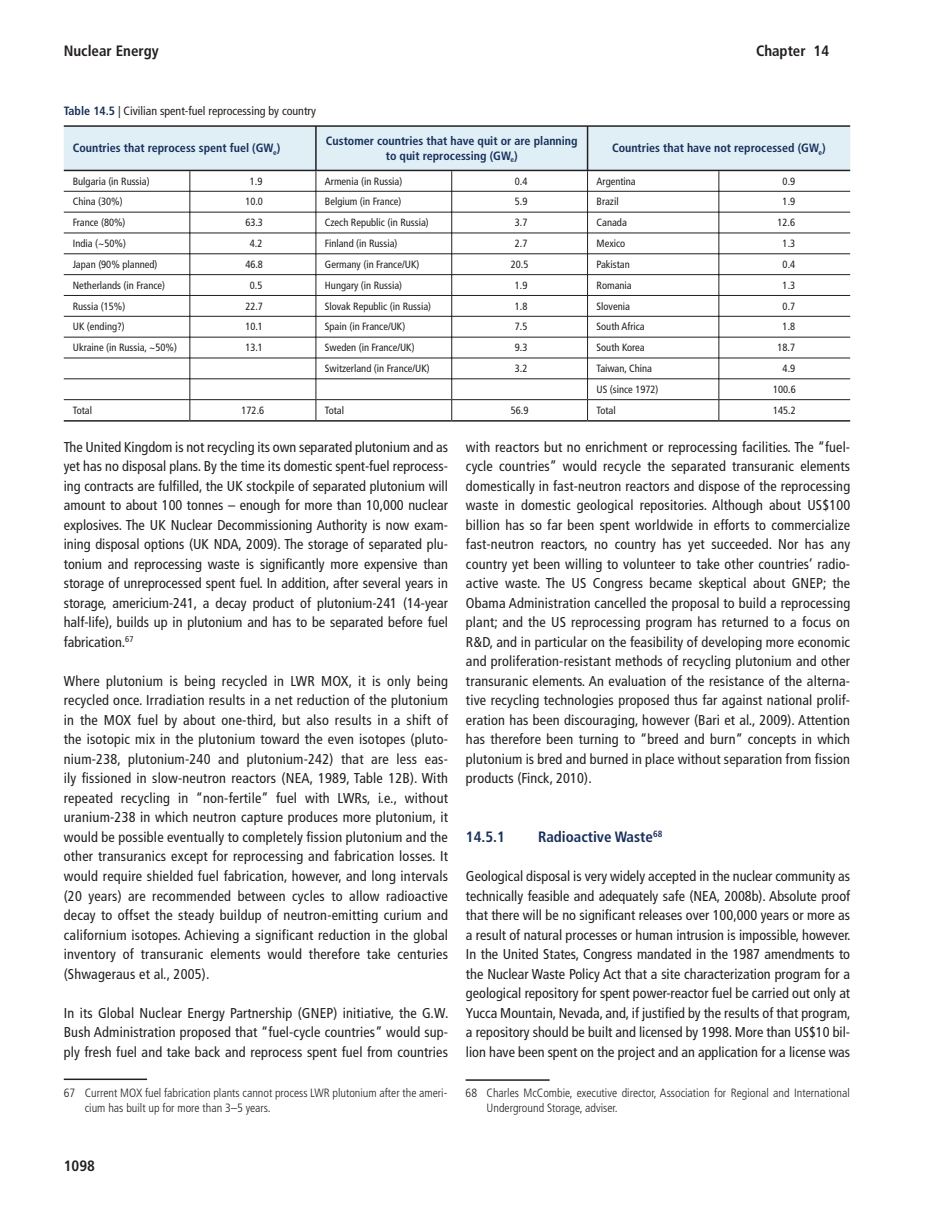
<style>
.page{position:relative;width:944px;height:1214px;background:#fff}
.page>*{position:absolute;margin:0;border:0;box-sizing:border-box;transform-origin:0 0}
.t1{font:700 condensed 15px "Frutiger LT Pro";color:#231f20}
.t2{font:700 condensed 15px "Frutiger LT Pro";color:#172f5b}
.t3{font:condensed 14.25px/19.5px "Frutiger LT Pro";letter-spacing:.01em;color:#231f20;text-align:justify}
.t4{font:300 condensed 12px/15px "Frutiger LT Pro";color:#231f20}
.t5{font:700 condensed 12px/15px "Frutiger LT Pro";color:#172f5b;text-align:center}
.t6{font:condensed 12px "Frutiger LT Pro";color:#231f20}
.t7{font:condensed 10.5px "Frutiger LT Pro";color:#231f20}
.s1{font-weight:700;color:#172f5b}
</style>
<div class="page">
<hr style="left:64px;top:1078px;width:83px;height:2px;background:#231f20">
<hr style="left:64px;top:125px;width:252px;height:2px;background:#231f20">
<hr style="left:316px;top:125px;width:136px;height:2px;background:#231f20">
<hr style="left:452px;top:125px;width:135px;height:2px;background:#231f20">
<hr style="left:587px;top:125px;width:132px;height:2px;background:#231f20">
<hr style="left:719px;top:125px;width:131px;height:2px;background:#231f20">
<hr style="left:64px;top:420px;width:126px;height:1px;background:#231f20">
<hr style="left:190px;top:420px;width:126px;height:1px;background:#231f20">
<hr style="left:316px;top:420px;width:136px;height:1px;background:#231f20">
<hr style="left:452px;top:420px;width:135px;height:1px;background:#231f20">
<hr style="left:587px;top:420px;width:132px;height:1px;background:#231f20">
<svg style="left:64px;top:126px;width:786px;height:294px"></svg>
<hr style="left:719px;top:420px;width:131px;height:1px;background:#231f20">
<hr style="left:465px;top:1079px;width:84px;height:1px;background:#231f20">
<p class="t1" style="left:64px;top:45px;width:96px">Nuclear Energy</p>
<p class="t1" style="left:756px;top:45px;width:75px">Chapter 14</p>
<p class="t6" style="left:64px;top:106px;width:254px"><span class="s1">Table 14.5</span> | Civilian spent-fuel reprocessing by country</p>
<p class="t5" style="left:73px;top:142px;width:209px">Countries that reprocess spent fuel (GW <sub>e</sub>)</p>
<p class="t5" style="left:326px;top:134px;width:253px">Customer countries that have quit or are planning to quit reprocessing (GW <sub>e</sub>)</p>
<p class="t5" style="left:612px;top:142px;width:215px">Countries that have not reprocessed (GW <sub>e</sub>)</p>
<p class="t7" style="left:73px;top:177px;width:78px">Bulgaria (in Russia)</p>
<p class="t7" style="left:250px;top:177px;width:14px">1.9</p>
<p class="t7" style="left:325px;top:177px;width:79px">Armenia (in Russia)</p>
<p class="t7" style="left:515px;top:177px;width:14px">0.4</p>
<p class="t7" style="left:596px;top:177px;width:41px">Argentina</p>
<p class="t7" style="left:782px;top:177px;width:14px">0.9</p>
<p class="t7" style="left:73px;top:197px;width:51px">China (30%)</p>
<p class="t7" style="left:245px;top:197px;width:19px">10.0</p>
<p class="t7" style="left:325px;top:197px;width:78px">Belgium (in France)</p>
<p class="t7" style="left:515px;top:197px;width:14px">5.9</p>
<p class="t7" style="left:596px;top:197px;width:24px">Brazil</p>
<p class="t7" style="left:782px;top:197px;width:14px">1.9</p>
<p class="t7" style="left:73px;top:218px;width:54px">France (80%)</p>
<p class="t7" style="left:245px;top:218px;width:19px">63.3</p>
<p class="t7" style="left:325px;top:218px;width:105px">Czech Republic (in Russia)</p>
<p class="t7" style="left:515px;top:218px;width:14px">3.7</p>
<p class="t7" style="left:596px;top:218px;width:32px">Canada</p>
<p class="t7" style="left:777px;top:218px;width:19px">12.6</p>
<p class="t7" style="left:73px;top:239px;width:55px">India (~50%)</p>
<p class="t7" style="left:250px;top:239px;width:14px">4.2</p>
<p class="t7" style="left:325px;top:239px;width:74px">Finland (in Russia)</p>
<p class="t7" style="left:515px;top:239px;width:14px">2.7</p>
<p class="t7" style="left:596px;top:239px;width:30px">Mexico</p>
<p class="t7" style="left:782px;top:239px;width:14px">1.3</p>
<p class="t7" style="left:73px;top:260px;width:86px">Japan (90% planned)</p>
<p class="t7" style="left:245px;top:260px;width:19px">46.8</p>
<p class="t7" style="left:325px;top:260px;width:96px">Germany (in France/UK)</p>
<p class="t7" style="left:511px;top:260px;width:19px">20.5</p>
<p class="t7" style="left:596px;top:260px;width:35px">Pakistan</p>
<p class="t7" style="left:782px;top:260px;width:14px">0.4</p>
<p class="t7" style="left:73px;top:281px;width:94px">Netherlands (in France)</p>
<p class="t7" style="left:250px;top:281px;width:14px">0.5</p>
<p class="t7" style="left:325px;top:281px;width:79px">Hungary (in Russia)</p>
<p class="t7" style="left:515px;top:281px;width:14px">1.9</p>
<p class="t7" style="left:596px;top:281px;width:37px">Romania</p>
<p class="t7" style="left:782px;top:281px;width:14px">1.3</p>
<p class="t7" style="left:73px;top:302px;width:54px">Russia (15%)</p>
<p class="t7" style="left:245px;top:302px;width:19px">22.7</p>
<p class="t7" style="left:325px;top:302px;width:108px">Slovak Republic (in Russia)</p>
<p class="t7" style="left:515px;top:302px;width:14px">1.8</p>
<p class="t7" style="left:596px;top:302px;width:35px">Slovenia</p>
<p class="t7" style="left:782px;top:302px;width:14px">0.7</p>
<p class="t7" style="left:73px;top:322px;width:53px">UK (ending?)</p>
<p class="t7" style="left:245px;top:322px;width:19px">10.1</p>
<p class="t7" style="left:325px;top:322px;width:82px">Spain (in France/UK)</p>
<p class="t7" style="left:515px;top:322px;width:14px">7.5</p>
<p class="t7" style="left:596px;top:322px;width:50px">South Africa</p>
<p class="t7" style="left:782px;top:322px;width:14px">1.8</p>
<p class="t7" style="left:73px;top:343px;width:106px">Ukraine (in Russia, ~50%)</p>
<p class="t7" style="left:245px;top:343px;width:19px">13.1</p>
<p class="t7" style="left:325px;top:343px;width:91px">Sweden (in France/UK)</p>
<p class="t7" style="left:515px;top:343px;width:14px">9.3</p>
<p class="t7" style="left:596px;top:343px;width:50px">South Korea</p>
<p class="t7" style="left:777px;top:343px;width:19px">18.7</p>
<p class="t7" style="left:325px;top:364px;width:106px">Switzerland (in France/UK)</p>
<p class="t7" style="left:515px;top:364px;width:14px">3.2</p>
<p class="t7" style="left:596px;top:364px;width:57px">Taiwan, China</p>
<p class="t7" style="left:782px;top:364px;width:14px">4.9</p>
<p class="t7" style="left:596px;top:385px;width:63px">US (since 1972)</p>
<p class="t7" style="left:773px;top:385px;width:24px">100.6</p>
<p class="t7" style="left:73px;top:406px;width:21px">Total</p>
<p class="t7" style="left:241px;top:406px;width:24px">172.6</p>
<p class="t7" style="left:325px;top:406px;width:21px">Total</p>
<p class="t7" style="left:511px;top:406px;width:19px">56.9</p>
<p class="t7" style="left:596px;top:406px;width:21px">Total</p>
<p class="t7" style="left:773px;top:406px;width:24px">145.2</p>
<p class="t3" style="left:64px;top:438px;width:386px">The United Kingdom is not recycling its own separated plutonium and as yet has no disposal plans. By the time its domestic spent-fuel reprocess&shy;ing contracts are fulfilled, the UK stockpile of separated plutonium will amount to about 100 tonnes – enough for more than 10,000 nuclear explosives. The UK Nuclear Decommissioning Authority is now exam&shy;ining disposal options (UK NDA, 2009 ). The storage of separated plu&shy;tonium and reprocessing waste is significantly more expensive than storage of unreprocessed spent fuel. In addition, after several years in storage, americium-241, a decay product of plutonium-241 (14-year half-life), builds up in plutonium and has to be separated before fuel fabrication. <sup>67</sup></p>
<p class="t3" style="left:64px;top:672px;width:386px">Where plutonium is being recycled in LWR MOX, it is only being recycled once. Irradiation results in a net reduction of the plutonium in the MOX fuel by about one-third, but also results in a shift of the isotopic mix in the plutonium toward the even isotopes (pluto&shy;nium-238, plutonium-240 and plutonium-242) that are less eas&shy;ily fissioned in slow-neutron reactors (NEA, 1989 , Table 12B). With repeated recycling in “non-fertile” fuel with LWRs, i.e., without uranium-238 in which neutron capture produces more plutonium, it would be possible eventually to completely fission plutonium and the other transuranics except for reprocessing and fabrication losses. It would require shielded fuel fabrication, however, and long intervals (20 years) are recommended between cycles to allow radioactive decay to offset the steady buildup of neutron-emitting curium and californium isotopes. Achieving a significant reduction in the global inventory of transuranic elements would therefore take centuries (Shwageraus et al., 2005 ).</p>
<p class="t3" style="left:64px;top:1004px;width:386px">In its Global Nuclear Energy Partnership (GNEP) initiative, the G.W.<br>Bush Administration proposed that “fuel-cycle countries” would sup&shy;ply fresh fuel and take back and reprocess spent fuel from countries</p>
<p class="t4" style="left:85px;top:1085px;width:364px;text-indent:-21px">67 Current MOX fuel fabrication plants cannot process LWR plutonium after the ameri&shy;cium has built up for more than 3–5 years.</p>
<p class="t3" style="left:466px;top:438px;width:386px">with reactors but no enrichment or reprocessing facilities. The “fuel&shy;cycle countries” would recycle the separated transuranic elements domestically in fast-neutron reactors and dispose of the reprocessing waste in domestic geological repositories. Although about US$100 billion has so far been spent worldwide in efforts to commercialize fast-neutron reactors, no country has yet succeeded. Nor has any country yet been willing to volunteer to take other countries’ radio&shy;active waste. The US Congress became skeptical about GNEP; the Obama Administration cancelled the proposal to build a reprocessing plant; and the US reprocessing program has returned to a focus on R&amp;D, and in particular on the feasibility of developing more economic and proliferation-resistant methods of recycling plutonium and other transuranic elements. An evaluation of the resistance of the alterna&shy;tive recycling technologies proposed thus far against national prolif&shy;eration has been discouraging, however (Bari et al., 2009). Attention has therefore been turning to “breed and burn” concepts in which plutonium is bred and burned in place without separation from fission products (Finck, 2010 ).</p>
<p class="t2" style="left:466px;top:830px;width:40px">14.5.1</p>
<p class="t2" style="left:538px;top:830px;width:126px">Radioactive Waste <sup>68</sup></p>
<p class="t3" style="left:466px;top:867px;width:386px">Geological disposal is very widely accepted in the nuclear community as technically feasible and adequately safe (NEA, 2008b ). Absolute proof that there will be no significant releases over 100,000 years or more as a result of natural processes or human intrusion is impossible, however.<br>In the United States, Congress mandated in the 1987 amendments to the Nuclear Waste Policy Act that a site characterization program for a geological repository for spent power-reactor fuel be carried out only at Yucca Mountain, Nevada, and, if justified by the results of that program, a repository should be built and licensed by 1998. More than US$10 bil&shy;lion have been spent on the project and an application for a license was</p>
<p class="t4" style="left:486px;top:1086px;width:365px;text-indent:-21px">68 Charles McCombie, executive director, Association for Regional and International<br>Underground Storage, adviser.</p>
<p class="t1" style="left:64px;top:1160px;width:33px">1098</p>
</div>
